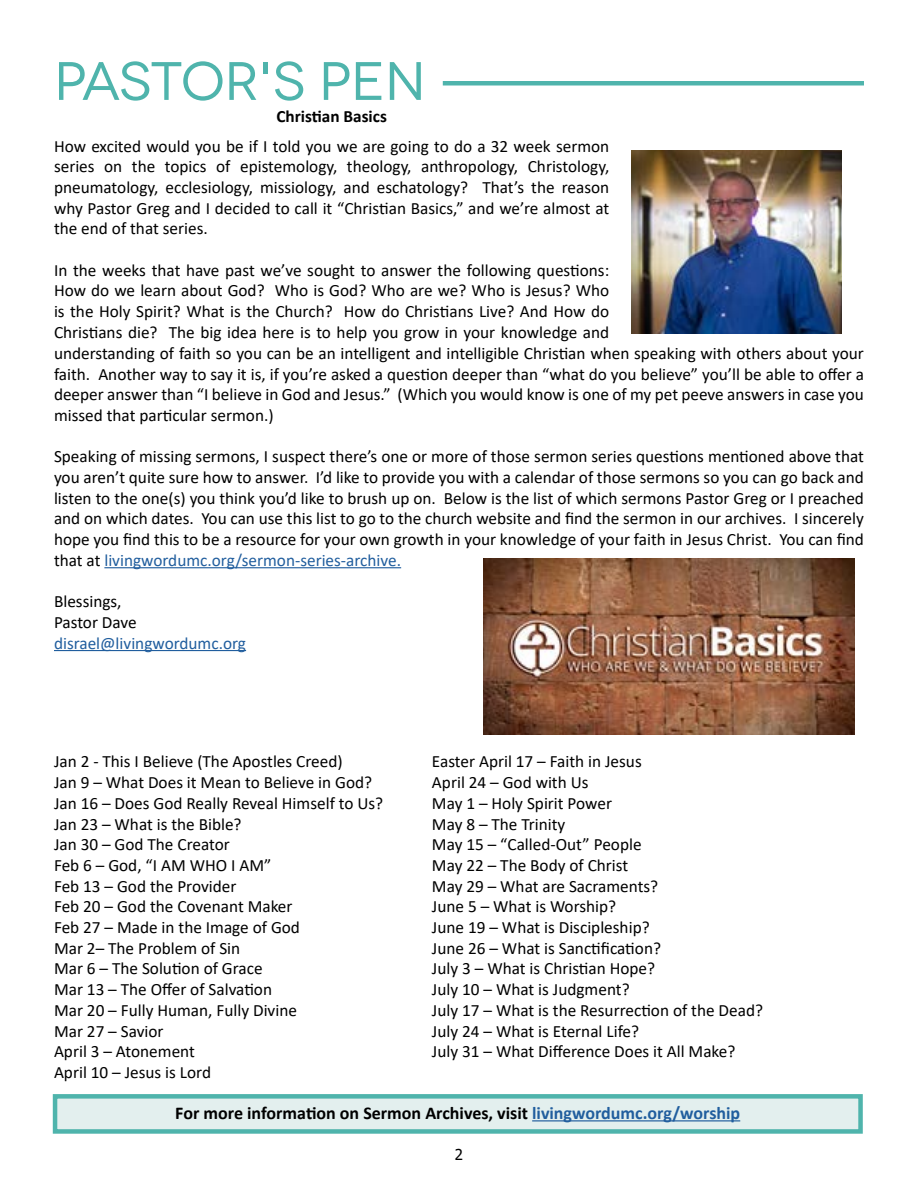
<style>
.page{position:relative;width:918px;height:1188px;background:#fff}
.page>*{position:absolute;margin:0;border:0;box-sizing:border-box;transform-origin:0 0}
.t1{font:54px "Novecentowide";letter-spacing:-.02em;color:#4fb4ac}
.t2{font:700 18px "Calibri";color:#000}
.t3{font:17.25px/20.7px "Calibri";color:#000;text-align:justify}
.t4{font:17.25px "Calibri";color:#215e9e}
.t5{font:700 17.25px "Calibri";color:#000}
.t6{font:15px "Tahoma";color:#000}
.s1{color:#215e9e}
</style>
<div class="page">
<div style="left:443px;top:81px;width:421px;height:5px;background:#4fb4ac"></div>
<img style="left:632px;top:151px;width:210px;height:183px">
<hr style="left:104px;top:567px;width:297px;height:1px;background:#215e9e">
<hr style="left:54px;top:650px;width:192px;height:1px;background:#215e9e">
<img style="left:483px;top:559px;width:372px;height:175px">
<div style="left:55px;top:1096px;width:806px;height:35px;background:#e3efee"></div>
<hr style="left:532px;top:1120px;width:208px;height:1px;background:#215e9e">
<div style="left:53px;top:1094px;width:810px;height:40px;border:4px solid #4fb4ac"></div>
<h1 class="t1" style="left:54px;top:49px;width:373px">PASTOR'S PEN</h1>
<p class="t5" style="left:276px;top:104px;width:112px">Christian Basics</p>
<p class="t3" style="left:54px;top:135px;width:557px">How excited would you be if I told you we are going to do a 32 week sermon series on the topics of epistemology, theology, anthropology, Christology, pneumatology, ecclesiology, missiology, and eschatology? That’s the reason why Pastor Greg and I decided to call it “Christian Basics,” and we’re almost at the end of that series.</p>
<p class="t3" style="left:54px;top:259px;width:811px;text-align:left">In the weeks that have past we’ve sought to answer the following questions:<br>How do we learn about God? Who is God? Who are we? Who is Jesus? Who<br>is the Holy Spirit? What is the Church? How do Christians Live? And How do<br>Christians die? The big idea here is to help you grow in your knowledge and<br>understanding of faith so you can be an intelligent and intelligible Christian when speaking with others about your faith. Another way to say it is, if you’re asked a question deeper than “what do you believe” you’ll be able to offer a deeper answer than “I believe in God and Jesus.” (Which you would know is one of my pet peeve answers in case you missed that particular sermon.)</p>
<p class="t3" style="left:54px;top:446px;width:812px">Speaking of missing sermons, I suspect there’s one or more of those sermon series questions mentioned above that you aren’t quite sure how to answer. I’d like to provide you with a calendar of those sermons so you can go back and listen to the one(s) you think you’d like to brush up on. Below is the list of which sermons Pastor Greg or I preached and on which dates. You can use this list to go to the church website and find the sermon in our archives. I sincerely hope you find this to be a resource for your own growth in your knowledge of your faith in Jesus Christ. You can find that at <span class="s1">livingwordumc.org/sermon-series-archive.</span></p>
<p class="t3" style="left:54px;top:591px;width:84px">Blessings,<br>Pastor Dave</p>
<p class="t4" style="left:54px;top:631px;width:194px">disrael@livingwordumc.org</p>
<p class="t3" style="left:54px;top:751px;width:290px">Jan 2 - This I Believe (The Apostles Creed)</p>
<p class="t3" style="left:432px;top:751px;width:211px">Easter April 17 – Faith in Jesus</p>
<p class="t3" style="left:54px;top:772px;width:320px">Jan 9 – What Does it Mean to Believe in God?</p>
<p class="t3" style="left:432px;top:772px;width:158px">April 24 – God with Us</p>
<p class="t3" style="left:54px;top:792px;width:331px">Jan 16 – Does God Really Reveal Himself to Us?</p>
<p class="t3" style="left:432px;top:792px;width:182px">May 1 – Holy Spirit Power</p>
<p class="t3" style="left:54px;top:813px;width:189px">Jan 23 – What is the Bible?</p>
<p class="t3" style="left:432px;top:813px;width:135px">May 8 – The Trinity</p>
<p class="t3" style="left:54px;top:834px;width:177px">Jan 30 – God The Creator</p>
<p class="t3" style="left:432px;top:834px;width:211px">May 15 – “Called-Out” People</p>
<p class="t3" style="left:54px;top:854px;width:219px">Feb 6 – God, “I AM WHO I AM”</p>
<p class="t3" style="left:432px;top:854px;width:198px">May 22 – The Body of Christ</p>
<p class="t3" style="left:54px;top:875px;width:184px">Feb 13 – God the Provider</p>
<p class="t3" style="left:432px;top:875px;width:228px">May 29 – What are Sacraments?</p>
<p class="t3" style="left:54px;top:896px;width:240px">Feb 20 – God the Covenant Maker</p>
<p class="t3" style="left:432px;top:896px;width:186px">June 5 – What is Worship?</p>
<p class="t3" style="left:54px;top:916px;width:248px">Feb 27 – Made in the Image of God</p>
<p class="t3" style="left:432px;top:916px;width:219px">June 19 – What is Discipleship?</p>
<p class="t3" style="left:54px;top:937px;width:188px">Mar 2– The Problem of Sin</p>
<p class="t3" style="left:432px;top:937px;width:231px">June 26 – What is Sanctification?</p>
<p class="t3" style="left:54px;top:958px;width:210px">Mar 6 – The Solution of Grace</p>
<p class="t3" style="left:432px;top:958px;width:225px">July 3 – What is Christian Hope?</p>
<p class="t3" style="left:54px;top:979px;width:220px">Mar 13 – The Offer of Salvation</p>
<p class="t3" style="left:432px;top:979px;width:199px">July 10 – What is Judgment?</p>
<p class="t3" style="left:54px;top:999px;width:245px">Mar 20 – Fully Human, Fully Divine</p>
<p class="t3" style="left:432px;top:999px;width:333px">July 17 – What is the Resurrection of the Dead?</p>
<p class="t3" style="left:54px;top:1020px;width:111px">Mar 27 – Savior</p>
<p class="t3" style="left:432px;top:1020px;width:209px">July 24 – What is Eternal Life?</p>
<p class="t3" style="left:54px;top:1041px;width:142px">April 3 – Atonement</p>
<p class="t3" style="left:432px;top:1041px;width:305px">July 31 – What Difference Does it All Make?</p>
<p class="t3" style="left:54px;top:1061px;width:159px">April 10 – Jesus is Lord</p>
<p class="t2" style="left:175px;top:1100px;width:566px">For more information on Sermon Archives, visit <span class="s1">livingwordumc.org/worship</span></p>
<p class="t6" style="left:455px;top:1145px;width:10px">2</p>
</div>
